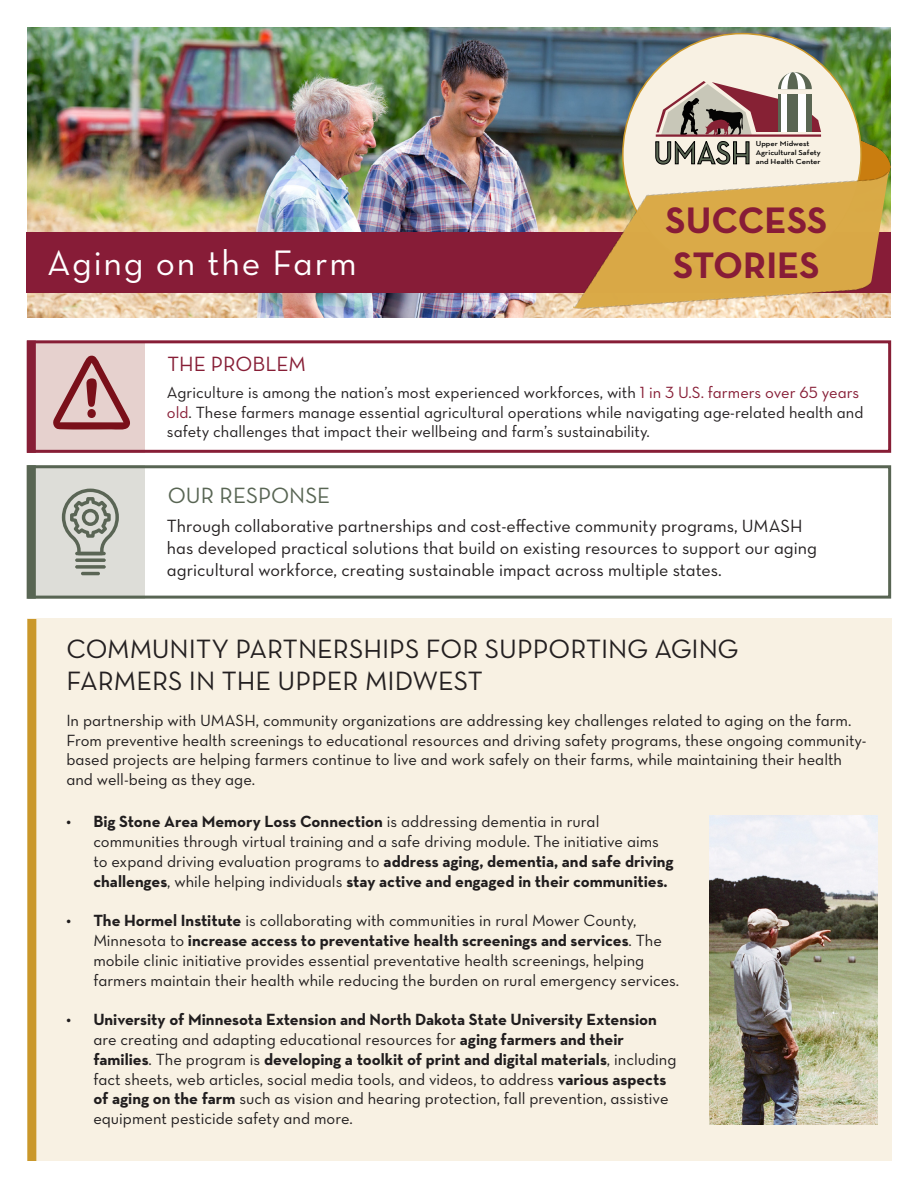
<style>
.page{position:relative;width:918px;height:1188px;background:#fff}
.page>*{position:absolute;margin:0;border:0;box-sizing:border-box;transform-origin:0 0}
.t1{font:700 37.5px/45px "Neutra Text";color:#871c37}
.t2{font:36px "Neutra Text Book Alt";letter-spacing:.05em;color:#fff}
.t3{font:27px/32.4px "Neutra Text Book Alt";color:#231f20}
.t4{font:22.5px "Neutra Text Book Alt";color:#586553}
.t5{font:21px "Neutra Text Book Alt";color:#871e36}
.t6{font:18px/21.6px "Neutra Text Book Alt";color:#231f20}
.t7{font:16.5px/19.8px "Neutra Text Book Alt";color:#201d1e}
.t8{font:16.5px/19.8px "Neutra Text Book Alt";color:#231f20}
.t9{font:600 7.35px/8.9px "Neutra Text";color:#000;scale:1.13 1}
.s1{color:#871e36}
.s2{font-family:"Neutra Text";font-weight:700}
</style>
<div class="page">
<img style="left:27px;top:27px;width:864px;height:291px">
<div style="left:36px;top:342px;width:109px;height:111px;background:#e6d1ce"></div>
<div style="left:27px;top:465px;width:118px;height:134px;background:#ddddd8"></div>
<div style="left:27px;top:340px;width:864px;height:113px;border:3px solid #871e36"></div>
<div style="left:27px;top:465px;width:864px;height:134px;border:3px solid #586553"></div>
<div style="left:27px;top:341px;width:9px;height:112px;background:#871e36"></div>
<div style="left:27px;top:465px;width:9px;height:134px;background:#586553"></div>
<div style="left:26px;top:232px;width:865px;height:61px;background:#871c37"></div>
<div style="left:27px;top:619px;width:864px;height:542px;background:#f8f1e3"></div>
<img style="left:459px;top:97px;width:432px;height:400px">
<div style="left:623px;top:34px;width:238px;height:242px;background:#f8f1e3;border-radius:50%"></div>
<img style="left:573px;top:82px;width:319px;height:271px">
<svg style="left:655px;top:70px;width:166px;height:95px"></svg>
<hr style="left:656px;top:134px;width:165px;height:3px;background:#862134">
<svg style="left:53px;top:355px;width:77px;height:75px"></svg>
<svg style="left:75px;top:565px;width:31px;height:4px"></svg>
<svg style="left:75px;top:558px;width:31px;height:4px"></svg>
<hr style="left:81px;top:572px;width:19px;height:3px;background:#5a6555;border-radius:2px">
<svg style="left:62px;top:489px;width:57px;height:66px"></svg>
<div style="left:27px;top:619px;width:9px;height:542px;background:#ca982a"></div>
<img style="left:710px;top:816px;width:168px;height:308px">
<p class="t2" style="left:47px;top:241px;width:311px">Aging on the Farm</p>
<p class="t5" style="left:167px;top:352px;width:140px">THE PROBLEM</p>
<p class="t9" style="left:756px;top:139px;width:59px">Upper Midwest<br>Agricultural Safety and Health Center</p>
<p class="t1" style="left:666px;top:197px;width:163px">SUCCESS<br>STORIES</p>
<p class="t8" style="left:167px;top:382px;width:698px">Agriculture is among the nation’s most experienced workforces, with <span class="s1">1 in 3 U.S. farmers over 65 years old</span>. These farmers manage essential agricultural operations while navigating age-related health and safety challenges that impact their wellbeing and farm’s sustainability.</p>
<p class="t4" style="left:168px;top:482px;width:164px">OUR RESPONSE</p>
<p class="t6" style="left:167px;top:515px;width:652px">Through collaborative partnerships and cost-effective community programs, UMASH has developed practical solutions that build on existing resources to support our aging agricultural workforce, creating sustainable impact across multiple states.</p>
<p class="t3" style="left:66px;top:632px;width:674px">COMMUNITY PARTNERSHIPS FOR SUPPORTING AGING<br>FARMERS IN THE UPPER MIDWEST</p>
<p class="t7" style="left:66px;top:710px;width:802px">In partnership with UMASH, community organizations are addressing key challenges related to aging on the farm.<br>From preventive health screenings to educational resources and driving safety programs, these ongoing community&shy;based projects are helping farmers continue to live and work safely on their farms, while maintaining their health and well-being as they age.</p>
<p class="t7" style="left:93px;top:811px;width:582px;text-indent:-27px"><span class="s2">• Big Stone Area Memory Loss Connection</span> is addressing dementia in rural communities through virtual training and a safe driving module. The initiative aims to expand driving evaluation programs to <span class="s2">address aging, dementia, and safe driving challenges</span>, while helping individuals <span class="s2">stay active and engaged in their communities.</span></p>
<p class="t7" style="left:93px;top:910px;width:587px;text-indent:-27px"><span class="s2">• The Hormel Institute</span> is collaborating with communities in rural Mower County, Minnesota to <span class="s2">increase access to preventative health screenings and services</span>. The mobile clinic initiative provides essential preventative health screenings, helping farmers maintain their health while reducing the burden on rural emergency services.</p>
<p class="t7" style="left:93px;top:1009px;width:585px;text-indent:-27px"><span class="s2">• University of Minnesota Extension and North Dakota State University Extension </span>are creating and adapting educational resources for <span class="s2">aging farmers and their families</span>. The program is <span class="s2">developing a toolkit of print and digital materials</span>, including fact sheets, web articles, social media tools, and videos, to address <span class="s2">various aspects of aging on the farm</span> such as vision and hearing protection, fall prevention, assistive equipment pesticide safety and more.</p>
</div>
